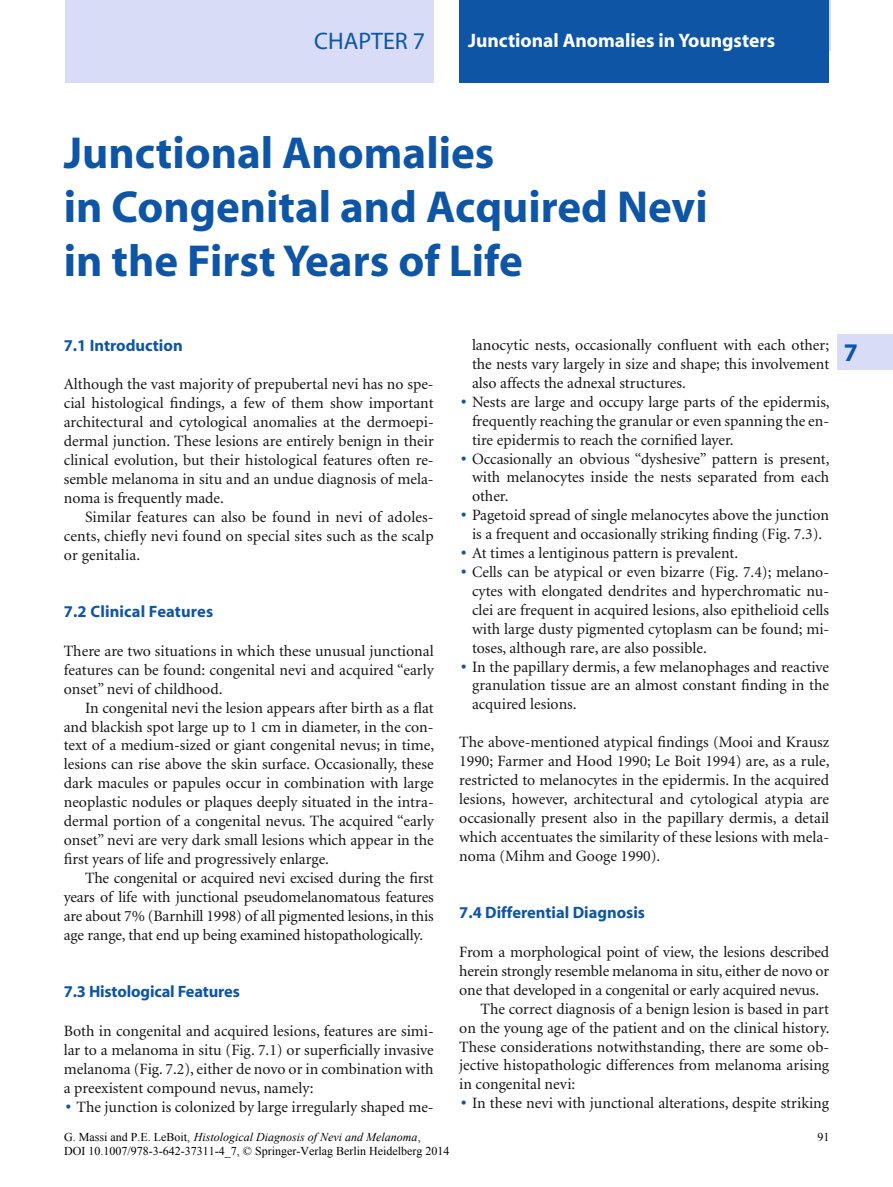
<style>
.page{position:relative;width:893px;height:1187px;background:#fff}
.page>*{position:absolute;margin:0;border:0;box-sizing:border-box;transform-origin:0 0}
.t1{font:700 45px/54px "Myriad";color:#0e56a5}
.t2{font:24px "Myriad";color:#0e56a5}
.t3{font:700 19.5px "Myriad";color:#fff}
.t4{font:700 16.5px "Myriad";color:#0e56a5}
.t5{font:15.75px/18.9px "Minion";color:#131413;text-align:justify}
.t6{font:12px "Times New Roman";color:#000}
.t7{font:12px "Times New Roman cursiva";color:#000}
.s1{font-family:"Times New Roman"}
</style>
<div class="page">
<div style="left:459px;top:0;width:370px;height:83px;background:#0e56a5"></div>
<div style="left:837px;top:334px;width:56px;height:36px;background:#d8dcf6"></div>
<div style="left:65px;top:0;width:369px;height:83px;background:#d8dcf6"></div>
<h2 class="t2" style="left:314px;top:32px;width:113px">CHAPTER 7</h2>
<p class="t3" style="left:563px;top:33px;width:126px">anomalies in y</p>
<p class="t3" style="left:468px;top:33px;width:309px">Junctional Anomalies in Youngsters</p>
<h1 class="t1" style="left:64px;top:129px;width:645px">Junctional Anomalies<br>in Congenital and Acquired Nevi in the First Years of Life</h1>
<p class="t4" style="left:64px;top:339px;width:120px">7.1 Introduction</p>
<p class="t5" style="left:64px;top:376px;width:371px">Although the vast majority of prepubertal nevi has no spe&shy;cial histological findings, a few of them show important architectural and cytological anomalies at the dermoepi&shy;dermal junction. These lesions are entirely benign in their clinical evolution, but their histological features often re&shy;semble melanoma in situ and an undue diagnosis of mela&shy;noma is frequently made.</p>
<p class="t5" style="left:64px;top:508px;width:371px;text-indent:21px">Similar features can also be found in nevi of adoles&shy;cents, chiefly nevi found on special sites such as the scalp or genitalia.</p>
<p class="t4" style="left:64px;top:605px;width:151px">7.2 Clinical Features</p>
<p class="t5" style="left:64px;top:642px;width:371px">There are two situations in which these unusual junctional features can be found: congenital nevi and acquired “early onset” nevi of childhood.</p>
<p class="t5" style="left:64px;top:699px;width:372px;text-indent:21px">In congenital nevi the lesion appears after birth as a flat and blackish spot large up to 1 cm in diameter, in the con&shy;text of a medium-sized or giant congenital nevus; in time, lesions can rise above the skin surface. Occasionally, these dark macules or papules occur in combination with large neoplastic nodules or plaques deeply situated in the intra&shy;dermal portion of a congenital nevus. The acquired “early onset” nevi are very dark small lesions which appear in the first years of life and progressively enlarge.</p>
<p class="t5" style="left:64px;top:869px;width:371px;text-indent:21px">The congenital or acquired nevi excised during the first years of life with junctional pseudomelanomatous features are about 7% (Barnhill 1998) of all pigmented lesions, in this age range, that end up being examined histopathologically.</p>
<p class="t4" style="left:64px;top:985px;width:178px">7.3 Histological Features</p>
<p class="t5" style="left:64px;top:1022px;width:372px">Both in congenital and acquired lesions, features are simi&shy;lar to a melanoma in situ (Fig. 7.1) or superficially invasive melanoma (Fig. 7.2), either de novo or in combination with a preexistent compound nevus, namely:</p>
<p class="t5" style="left:77px;top:1098px;width:359px">The junction is colonized by large irregularly shaped me-</p>
<p class="t5" style="left:472px;top:337px;width:359px;text-align:left">lanocytic nests, occasionally confluent with each other; the nests vary largely in size and shape; this involvement also affects the adnexal structures.<br>Nests are large and occupy large parts of the epidermis, frequently reaching the granular or even spanning the en&shy;tire epidermis to reach the cornified layer.<br>Occasionally an obvious “dyshesive” pattern is present, with melanocytes inside the nests separated from each other.<br>Pagetoid spread of single melanocytes above the junction is a frequent and occasionally striking finding (Fig. 7.3).<br>At times a lentiginous pattern is prevalent.<br>Cells can be atypical or even bizarre (Fig. 7.4); melano&shy;cytes with elongated dendrites and hyperchromatic nu&shy;clei are frequent in acquired lesions, also epithelioid cells with large dusty pigmented cytoplasm can be found; mi&shy;toses, although rare, are also possible.<br>In the papillary dermis, a few melanophages and reactive granulation tissue are an almost constant finding in the acquired lesions.</p>
<p class="t5" style="left:459px;top:734px;width:372px">The above-mentioned atypical findings (Mooi and Krausz 1990; Farmer and Hood 1990; Le Boit 1994) are, as a rule, restricted to melanocytes in the epidermis. In the acquired lesions, however, architectural and cytological atypia are occasionally present also in the papillary dermis, a detail which accentuates the similarity of these lesions with mela&shy;noma (Mihm and Googe 1990).</p>
<p class="t4" style="left:459px;top:906px;width:187px">7.4 Differential Diagnosis</p>
<p class="t5" style="left:459px;top:943px;width:371px">From a morphological point of view, the lesions described</p>
<p class="t5" style="left:459px;top:962px;width:371px">herein strongly resemble melanoma in situ, either de novo or</p>
<p class="t5" style="left:459px;top:981px;width:361px">one that developed in a congenital or early acquired nevus.</p>
<p class="t5" style="left:480px;top:1000px;width:350px">The correct diagnosis of a benign lesion is based in part</p>
<p class="t5" style="left:459px;top:1019px;width:372px">on the young age of the patient and on the clinical history.</p>
<p class="t5" style="left:459px;top:1038px;width:371px">These considerations notwithstanding, there are some ob-</p>
<p class="t5" style="left:459px;top:1057px;width:371px">jective histopathologic differences from melanoma arising</p>
<p class="t5" style="left:459px;top:1076px;width:118px">in congenital nevi:</p>
<p class="t5" style="left:472px;top:1094px;width:359px">In these nevi with junctional alterations, despite striking</p>
<p class="t7" style="left:64px;top:1130px;width:358px"><span class="s1">G. Massi and P.E. LeBoit,</span> Histological Diagnosis of Nevi and Melanoma<span class="s1">,</span></p>
<p class="t6" style="left:818px;top:1130px;width:13px">91</p>
<p class="t6" style="left:64px;top:1144px;width:387px">DOI 10.1007/978-3-642-37311-4_7, © Springer-Verlag Berlin Heidelberg 2014</p>
</div>
